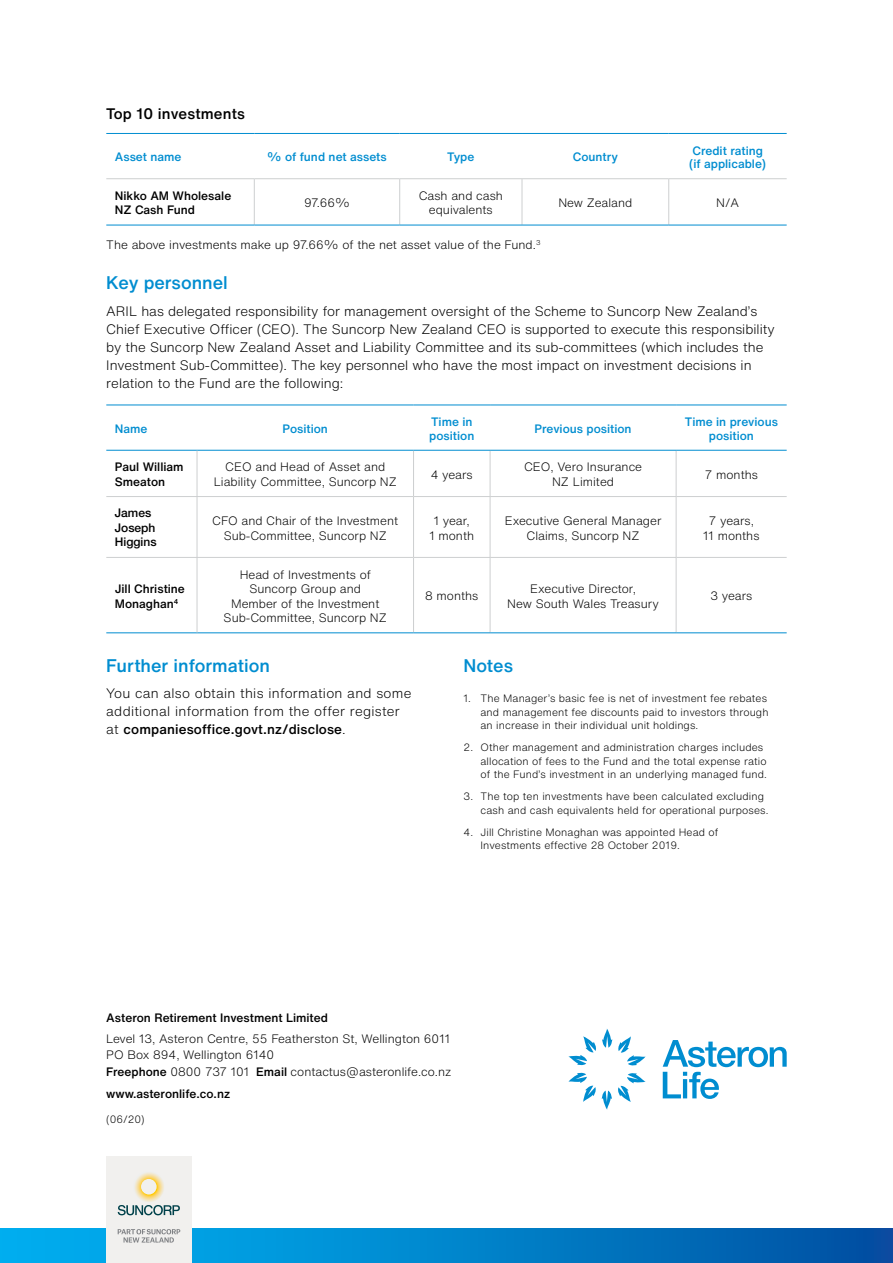
<style>
.page{position:relative;width:893px;height:1263px;background:#fff}
.page>*{position:absolute;margin:0;border:0;box-sizing:border-box;transform-origin:0 0}
.t1{font:500 18px "Helvetica Now Text";color:#008dd0}
.t2{font:500 15px "Helvetica Now Text";letter-spacing:.01em;color:#000}
.t3{font:300 13.5px/18px "Helvetica Now Text";color:#000}
.t4{font:300 13.5px/18px "Helvetica Now Text";letter-spacing:.02em;color:#000}
.t5{font:300 12px/14.5px "Helvetica Now Text";color:#000;text-align:center}
.t6{font:500 12px/13.5px "Helvetica Now Text";color:#008dd0}
.t7{font:500 12px/14.5px "Helvetica Now Text";color:#000}
.t8{font:500 12px/14.5px "Helvetica Neue LT Std";color:#000}
.t9{font:300 10.5px/13.5px "Helvetica Now Text";letter-spacing:.01em;color:#000}
.s1{font-weight:500}
</style>
<div class="page">
<hr style="left:106px;top:133px;width:148px;height:1px;background:#008dd0">
<hr style="left:254px;top:133px;width:146px;height:1px;background:#008dd0">
<hr style="left:400px;top:133px;width:122px;height:1px;background:#008dd0">
<hr style="left:522px;top:133px;width:147px;height:1px;background:#008dd0">
<hr style="left:669px;top:133px;width:118px;height:1px;background:#008dd0">
<hr style="left:254px;top:179px;width:1px;height:46px;background:#cdcfd0">
<hr style="left:399px;top:179px;width:1px;height:46px;background:#cdcfd0">
<hr style="left:522px;top:179px;width:1px;height:46px;background:#cdcfd0">
<hr style="left:668px;top:179px;width:1px;height:46px;background:#cdcfd0">
<hr style="left:106px;top:225px;width:148px;height:1px;background:#008dd0">
<hr style="left:254px;top:225px;width:146px;height:1px;background:#008dd0">
<hr style="left:400px;top:225px;width:122px;height:1px;background:#008dd0">
<hr style="left:522px;top:225px;width:147px;height:1px;background:#008dd0">
<hr style="left:669px;top:225px;width:118px;height:1px;background:#008dd0">
<hr style="left:106px;top:178px;width:148px;height:1px;background:#cdcfd0">
<hr style="left:254px;top:178px;width:146px;height:1px;background:#cdcfd0">
<hr style="left:400px;top:178px;width:122px;height:1px;background:#cdcfd0">
<hr style="left:522px;top:178px;width:147px;height:1px;background:#cdcfd0">
<hr style="left:669px;top:178px;width:118px;height:1px;background:#cdcfd0">
<hr style="left:413px;top:451px;width:1px;height:45px;background:#cdcfd0">
<hr style="left:490px;top:451px;width:1px;height:45px;background:#cdcfd0">
<hr style="left:676px;top:451px;width:1px;height:45px;background:#cdcfd0">
<hr style="left:197px;top:496px;width:217px;height:1px;background:#cdcfd0">
<hr style="left:197px;top:557px;width:217px;height:1px;background:#cdcfd0">
<hr style="left:414px;top:496px;width:76px;height:1px;background:#cdcfd0">
<hr style="left:413px;top:497px;width:1px;height:60px;background:#cdcfd0">
<hr style="left:414px;top:557px;width:76px;height:1px;background:#cdcfd0">
<hr style="left:413px;top:558px;width:1px;height:74px;background:#cdcfd0">
<hr style="left:490px;top:496px;width:186px;height:1px;background:#cdcfd0">
<hr style="left:490px;top:497px;width:1px;height:60px;background:#cdcfd0">
<hr style="left:490px;top:557px;width:186px;height:1px;background:#cdcfd0">
<hr style="left:490px;top:558px;width:1px;height:74px;background:#cdcfd0">
<hr style="left:676px;top:496px;width:111px;height:1px;background:#cdcfd0">
<hr style="left:676px;top:497px;width:1px;height:60px;background:#cdcfd0">
<hr style="left:676px;top:557px;width:111px;height:1px;background:#cdcfd0">
<hr style="left:676px;top:558px;width:1px;height:74px;background:#cdcfd0">
<hr style="left:197px;top:405px;width:217px;height:1px;background:#008dd0">
<hr style="left:414px;top:405px;width:76px;height:1px;background:#008dd0">
<hr style="left:490px;top:405px;width:186px;height:1px;background:#008dd0">
<hr style="left:676px;top:405px;width:111px;height:1px;background:#008dd0">
<hr style="left:197px;top:450px;width:217px;height:1px;background:#008dd0">
<hr style="left:414px;top:450px;width:76px;height:1px;background:#008dd0">
<hr style="left:490px;top:450px;width:186px;height:1px;background:#008dd0">
<hr style="left:676px;top:450px;width:111px;height:1px;background:#008dd0">
<hr style="left:106px;top:405px;width:91px;height:1px;background:#008dd0">
<hr style="left:106px;top:450px;width:91px;height:1px;background:#008dd0">
<hr style="left:106px;top:632px;width:91px;height:1px;background:#008dd0">
<hr style="left:197px;top:632px;width:217px;height:1px;background:#008dd0">
<hr style="left:414px;top:632px;width:76px;height:1px;background:#008dd0">
<hr style="left:490px;top:632px;width:186px;height:1px;background:#008dd0">
<hr style="left:676px;top:632px;width:111px;height:1px;background:#008dd0">
<hr style="left:106px;top:496px;width:91px;height:1px;background:#cdcfd0">
<hr style="left:106px;top:557px;width:91px;height:1px;background:#cdcfd0">
<hr style="left:197px;top:451px;width:1px;height:45px;background:#cdcfd0">
<hr style="left:197px;top:497px;width:1px;height:60px;background:#cdcfd0">
<hr style="left:197px;top:558px;width:1px;height:74px;background:#cdcfd0">
<svg style="left:0;top:1229px;width:893px;height:34px"></svg>
<div style="left:106px;top:1157px;width:85px;height:106px;background:#f1f0ee"></div>
<svg style="left:118px;top:1229px;width:62px;height:13px"></svg>
<svg style="left:118px;top:1187px;width:62px;height:28px"></svg>
<svg style="left:568px;top:1029px;width:219px;height:81px"></svg>
<p class="t2" style="left:106px;top:103px;width:140px">Top 10 investments</p>
<p class="t6" style="left:115px;top:150px;width:68px">Asset name</p>
<p class="t6" style="left:267px;top:150px;width:121px">% of fund net assets</p>
<p class="t6" style="left:447px;top:150px;width:29px">Type</p>
<p class="t6" style="left:573px;top:150px;width:47px">Country</p>
<p class="t6" style="left:689px;top:143px;width:78px">Credit rating (if applicable)</p>
<p class="t7" style="left:115px;top:188px;width:118px">Nikko AM Wholesale<br>NZ Cash Fund</p>
<p class="t5" style="left:304px;top:195px;width:47px">97.66%</p>
<p class="t5" style="left:419px;top:188px;width:86px">Cash and cash equivalents</p>
<p class="t5" style="left:558px;top:195px;width:75px">New Zealand</p>
<p class="t5" style="left:716px;top:195px;width:25px">N/A</p>
<p class="t5" style="left:106px;top:237px;width:436px">The above investments make up 97.66% of the net asset value of the Fund.<sup>3</sup></p>
<h1 class="t1" style="left:106px;top:269px;width:123px">Key personnel</h1>
<p class="t3" style="left:106px;top:302px;width:670px">ARIL has delegated responsibility for management oversight of the Scheme to Suncorp New Zealand’s Chief Executive Officer (CEO). The Suncorp New Zealand CEO is supported to execute this responsibility by the Suncorp New Zealand Asset and Liability Committee and its sub-committees (which includes the Investment Sub-Committee). The key personnel who have the most impact on investment decisions in relation to the Fund are the following:</p>
<p class="t6" style="left:115px;top:421px;width:34px">Name</p>
<p class="t6" style="left:283px;top:421px;width:47px">Position</p>
<p class="t6" style="left:429px;top:415px;width:47px">Time in position</p>
<p class="t6" style="left:535px;top:421px;width:99px">Previous position</p>
<p class="t6" style="left:685px;top:415px;width:95px;text-align:center">Time in previous position</p>
<p class="t7" style="left:115px;top:459px;width:70px">Paul William<br>Smeaton</p>
<p class="t5" style="left:214px;top:459px;width:185px">CEO and Head of Asset and<br>Liability Committee, Suncorp NZ</p>
<p class="t5" style="left:431px;top:467px;width:43px">4 years</p>
<p class="t5" style="left:524px;top:459px;width:120px">CEO, Vero Insurance<br>NZ Limited</p>
<p class="t5" style="left:705px;top:467px;width:55px">7 months</p>
<p class="t8" style="left:115px;top:505px;width:43px">James<br>Joseph<br>Higgins</p>
<p class="t5" style="left:212px;top:513px;width:188px">CFO and Chair of the Investment<br>Sub-Committee, Suncorp NZ</p>
<p class="t5" style="left:429px;top:513px;width:46px">1 year,<br>1 month</p>
<p class="t5" style="left:505px;top:513px;width:158px">Executive General Manager<br>Claims, Suncorp NZ</p>
<p class="t5" style="left:703px;top:513px;width:58px">7 years,<br>11 months</p>
<p class="t7" style="left:115px;top:581px;width:72px">Jill Christine<br>Monaghan<sup>4</sup></p>
<p class="t5" style="left:224px;top:567px;width:165px">Head of Investments of<br>Suncorp Group and<br>Member of the Investment<br>Sub-Committee, Suncorp NZ</p>
<p class="t5" style="left:425px;top:588px;width:55px">8 months</p>
<p class="t5" style="left:507px;top:581px;width:153px">Executive Director,<br>New South Wales Treasury</p>
<p class="t5" style="left:710px;top:588px;width:43px">3 years</p>
<h1 class="t1" style="left:106px;top:652px;width:165px">Further information</h1>
<p class="t4" style="left:106px;top:684px;width:307px">You can also obtain this information and some additional information from the offer register at <span class="s1">companiesoffice.govt.nz/disclose</span>.</p>
<h1 class="t1" style="left:463px;top:652px;width:51px">Notes</h1>
<p class="t9" style="left:480px;top:691px;width:290px;text-indent:-17px">1. The Manager’s basic fee is net of investment fee rebates and management fee discounts paid to investors through an increase in their individual unit holdings.</p>
<p class="t9" style="left:480px;top:740px;width:288px;text-indent:-17px">2. Other management and administration charges includes allocation of fees to the Fund and the total expense ratio of the Fund’s investment in an underlying managed fund.</p>
<p class="t9" style="left:480px;top:789px;width:289px;text-indent:-17px">3. The top ten investments have been calculated excluding cash and cash equivalents held for operational purposes.</p>
<p class="t9" style="left:480px;top:825px;width:239px;text-indent:-17px">4. Jill Christine Monaghan was appointed Head of<br>Investments effective 28 October 2019.</p>
<p class="t7" style="left:106px;top:1010px;width:223px">Asteron Retirement Investment Limited</p>
<p class="t5" style="left:106px;top:1030px;width:347px;line-height:16.5px;text-align:left">Level 13, Asteron Centre, 55 Featherston St, Wellington 6011<br>PO Box 894, Wellington 6140<br><span class="s1">Freephone</span> 0800 737 101 <span class="s1">Email</span> contactus@asteronlife.co.nz</p>
<p class="t7" style="left:106px;top:1086px;width:125px">www.asteronlife.co.nz</p>
<p class="t9" style="left:106px;top:1112px;width:40px">(06/20)</p>
</div>
